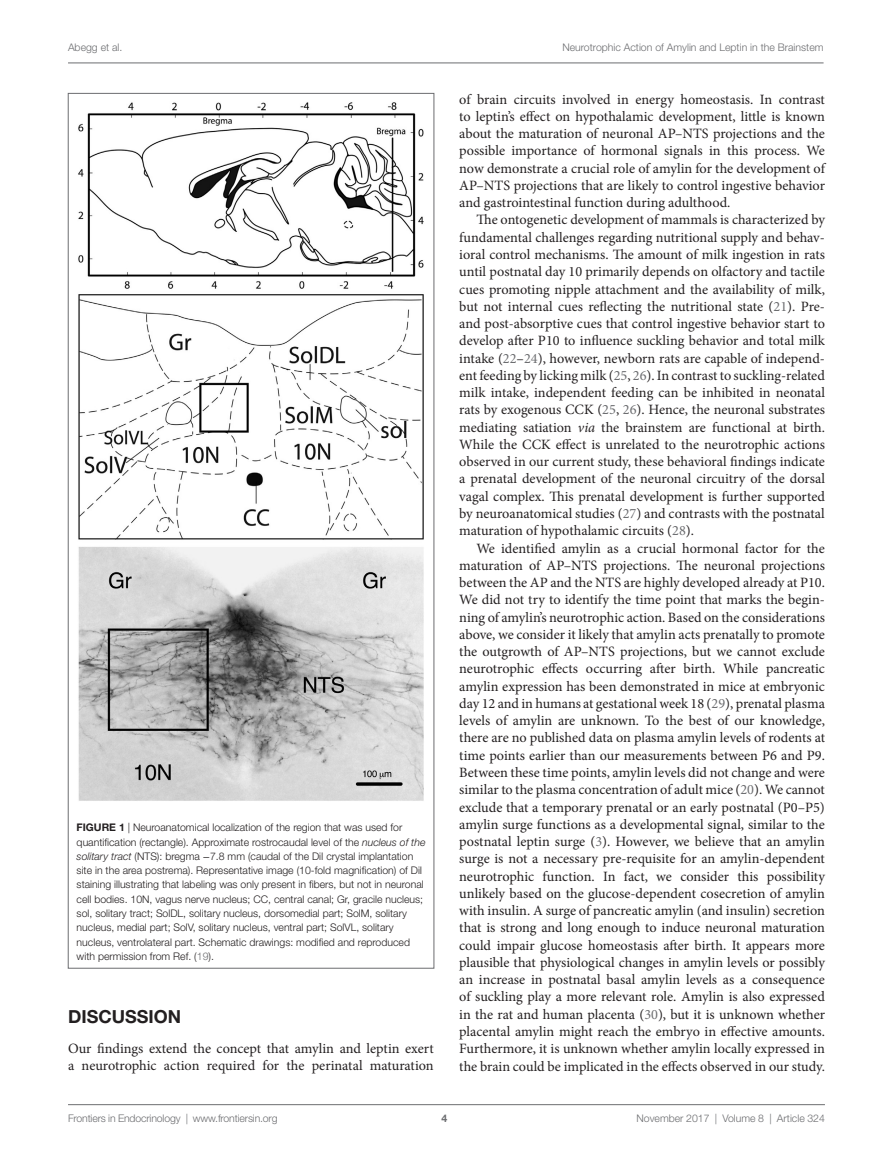
<style>
.page{position:relative;width:893px;height:1170px;background:#fff}
.page>*{position:absolute;margin:0;border:0;box-sizing:border-box;transform-origin:0 0}
.t1{font:700 18px "Helvetica Neue LT Std";color:#231f20}
.t2{font:14.25px/17.2px "Minion Pro";color:#231f20;text-align:justify}
.t3{font:300 10.5px/14.2px "Helvetica Neue LT Std";color:#231f20}
.t4{font:300 10.5px "Helvetica Neue LT Std";color:#6c6d70}
.t5{font:700 10.5px "Helvetica Neue LT Std";color:#6c6d70}
.s1{font-weight:700}
.s2{font-style:italic}
.s3{font-family:"STIX General";font-weight:400}
.s4{color:#6c6d70}
</style>
<div class="page">
<img style="left:78px;top:102px;width:346px;height:699px">
<hr style="left:68px;top:63px;width:756px;height:1px;background:#6c6d70">
<hr style="left:68px;top:1104px;width:757px;height:1px;background:#6c6d70">
<p class="t4" style="left:68px;top:41px;width:56px">Abegg et al.</p>
<p class="t4" style="left:562px;top:41px;width:263px">Neurotrophic Action of Amylin and Leptin in the Brainstem</p>
<p class="t3" style="left:77px;top:820px;width:350px"><span class="s1">FIGURE 1</span> | Neuroanatomical localization of the region that was used for quantification (rectangle). Approximate rostrocaudal level of the <span class="s2">nucleus of the solitary tract</span> (NTS): bregma <span class="s3">−</span>7.8 mm (caudal of the DiI crystal implantation site in the area postrema). Representative image (10-fold magnification) of DiI staining illustrating that labeling was only present in fibers, but not in neuronal cell bodies. 10N, vagus nerve nucleus; CC, central canal; Gr, gracile nucleus; sol, solitary tract; SolDL, solitary nucleus, dorsomedial part; SolM, solitary nucleus, medial part; SolV, solitary nucleus, ventral part; SolVL, solitary nucleus, ventrolateral part. Schematic drawings: modified and reproduced with permission from Ref. (<span class="s4">19</span>).</p>
<p class="t1" style="left:68px;top:1005px;width:112px">DISCUSSION</p>
<p class="t2" style="left:68px;top:1039px;width:367px">Our findings extend the concept that amylin and leptin exert a neurotrophic action required for the perinatal maturation</p>
<p class="t2" style="left:459px;top:90px;width:367px">of brain circuits involved in energy homeostasis. In contrast to leptin’s effect on hypothalamic development, little is known about the maturation of neuronal AP–NTS projections and the possible importance of hormonal signals in this process. We now demonstrate a crucial role of amylin for the development of AP–NTS projections that are likely to control ingestive behavior and gastrointestinal function during adulthood.</p>
<p class="t2" style="left:459px;top:211px;width:367px;text-indent:17px">The ontogenetic development of mammals is characterized by fundamental challenges regarding nutritional supply and behav&shy;ioral control mechanisms. The amount of milk ingestion in rats until postnatal day 10 primarily depends on olfactory and tactile cues promoting nipple attachment and the availability of milk, but not internal cues reflecting the nutritional state (<span class="s4">21</span>). Pre&shy;and post-absorptive cues that control ingestive behavior start to develop after P10 to influence suckling behavior and total milk intake (<span class="s4">22</span>–<span class="s4">24</span>), however, newborn rats are capable of independ&shy;ent feeding by licking milk (<span class="s4">25</span>, <span class="s4">26</span>). In contrast to suckling-related milk intake, independent feeding can be inhibited in neonatal rats by exogenous CCK (<span class="s4">25</span>, <span class="s4">26</span>). Hence, the neuronal substrates mediating satiation <span class="s2">via</span> the brainstem are functional at birth.<br>While the CCK effect is unrelated to the neurotrophic actions observed in our current study, these behavioral findings indicate a prenatal development of the neuronal circuitry of the dorsal vagal complex. This prenatal development is further supported by neuroanatomical studies (<span class="s4">27</span>) and contrasts with the postnatal maturation of hypothalamic circuits (<span class="s4">28</span>).</p>
<p class="t2" style="left:459px;top:539px;width:367px;text-indent:17px">We identified amylin as a crucial hormonal factor for the maturation of AP–NTS projections. The neuronal projections between the AP and the NTS are highly developed already at P10.<br>We did not try to identify the time point that marks the begin&shy;ning of amylin’s neurotrophic action. Based on the considerations above, we consider it likely that amylin acts prenatally to promote the outgrowth of AP–NTS projections, but we cannot exclude neurotrophic effects occurring after birth. While pancreatic amylin expression has been demonstrated in mice at embryonic day 12 and in humans at gestational week 18 (<span class="s4">29</span>), prenatal plasma levels of amylin are unknown. To the best of our knowledge, there are no published data on plasma amylin levels of rodents at time points earlier than our measurements between P6 and P9.<br>Between these time points, amylin levels did not change and were similar to the plasma concentration of adult mice (<span class="s4">20</span>). We cannot exclude that a temporary prenatal or an early postnatal (P0–P5) amylin surge functions as a developmental signal, similar to the postnatal leptin surge (<span class="s4">3</span>). However, we believe that an amylin surge is not a necessary pre-requisite for an amylin-dependent neurotrophic function. In fact, we consider this possibility unlikely based on the glucose-dependent cosecretion of amylin with insulin. A surge of pancreatic amylin (and insulin) secretion that is strong and long enough to induce neuronal maturation could impair glucose homeostasis after birth. It appears more plausible that physiological changes in amylin levels or possibly an increase in postnatal basal amylin levels as a consequence of suckling play a more relevant role. Amylin is also expressed in the rat and human placenta (<span class="s4">30</span>), but it is unknown whether placental amylin might reach the embryo in effective amounts.<br>Furthermore, it is unknown whether amylin locally expressed in the brain could be implicated in the effects observed in our study.</p>
<p class="t4" style="left:68px;top:1111px;width:211px">Frontiers in Endocrinology | www.frontiersin.org</p>
<p class="t4" style="left:636px;top:1111px;width:190px">November 2017 | Volume 8 | Article 324</p>
<p class="t5" style="left:441px;top:1111px;width:7px">4</p>
</div>
